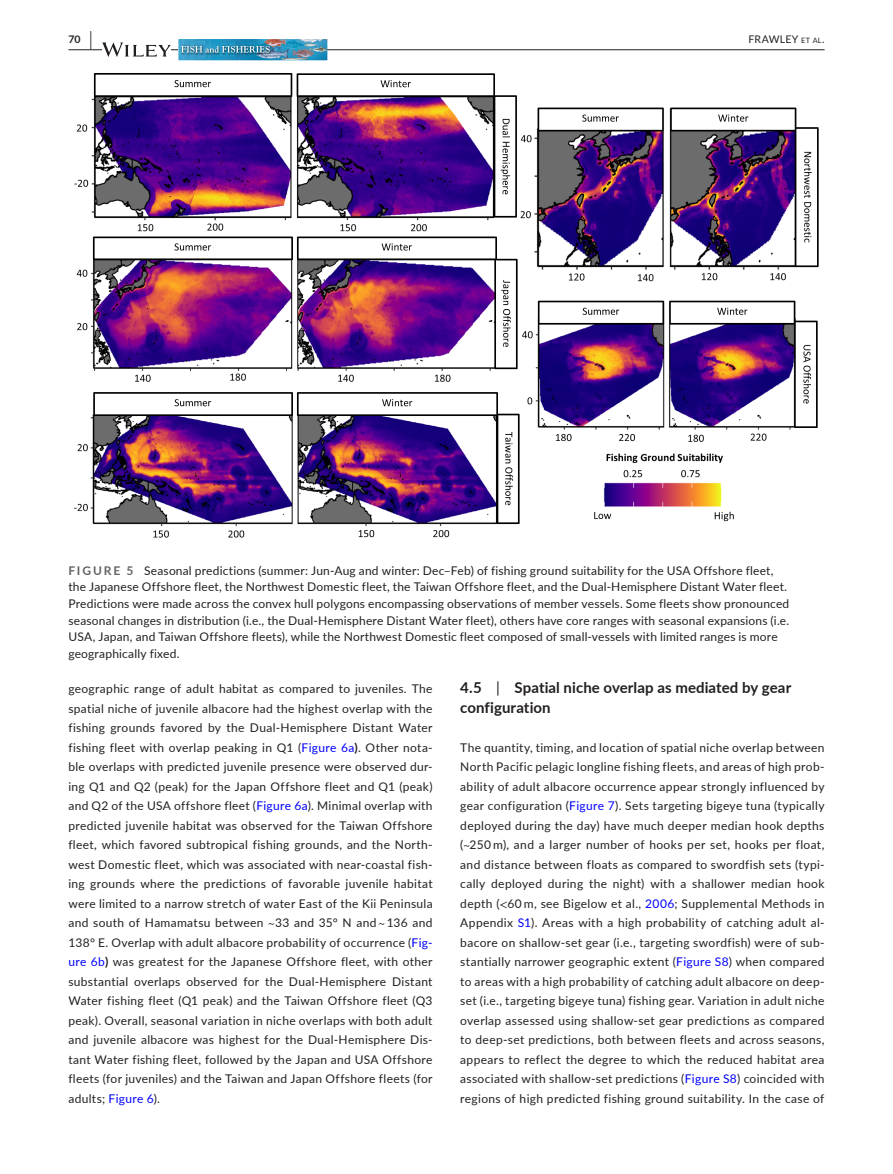
<style>
.page{position:relative;width:893px;height:1174px;background:#fff}
.page>*{position:absolute;margin:0;border:0;box-sizing:border-box;transform-origin:0 0}
.t1{font:700 15px/19.5px "Lato";letter-spacing:.005em;color:#231f20}
.t2{font:12px/19.5px "Lato";letter-spacing:.015em;color:#231f20;text-align:justify}
.t3{font:10.5px "Lato";letter-spacing:.02em;color:#231f20}
.t4{font:700 10.5px "Lato";color:#231f20}
.s1{font-size:19.5px}
.s2{font-size:7.35px}
.s3{font-weight:700;color:#636366}
.s4{color:#00f}
.s5{font-weight:700}
.s6{font-family:"STIX"}
.s7{font-weight:400}
</style>
<div class="page">
<hr style="left:68px;top:49px;width:756px;height:1px;background:#231f20">
<svg style="left:102px;top:42px;width:69px;height:15px"></svg>
<img style="left:178px;top:39px;width:149px;height:21px">
<img style="left:179px;top:44px;width:94px;height:12px">
<svg style="left:181px;top:46px;width:89px;height:7px"></svg>
<img style="left:74px;top:73px;width:745px;height:465px">
<p class="t4" style="left:68px;top:31px;width:25px">70 <span class="s1">|</span></p>
<p class="t3" style="left:748px;top:31px;width:77px">FRAWLEY <span class="s2">et al</span>.</p>
<p class="t2" style="left:68px;top:562px;width:722px;line-height:16.5px;text-align:left"><span class="s3">FIGURE 5</span> Seasonal predictions (summer: Jun-Aug and winter: Dec–Feb) of fishing ground suitability for the USA Offshore fleet, the Japanese Offshore fleet, the Northwest Domestic fleet, the Taiwan Offshore fleet, and the Dual-Hemisphere Distant Water fleet.<br>Predictions were made across the convex hull polygons encompassing observations of member vessels. Some fleets show pronounced seasonal changes in distribution (i.e., the Dual-Hemisphere Distant Water fleet), others have core ranges with seasonal expansions (i.e.<br>USA, Japan, and Taiwan Offshore fleets), while the Northwest Domestic fleet composed of small-vessels with limited ranges is more geographically fixed.</p>
<p class="t2" style="left:68px;top:678px;width:366px">geographic range of adult habitat as compared to juveniles. The spatial niche of juvenile albacore had the highest overlap with the fishing grounds favored by the Dual-Hemisphere Distant Water fishing fleet with overlap peaking in Q1 (<span class="s4">Figure 6a</span><span class="s5">)</span>. Other nota&shy;ble overlaps with predicted juvenile presence were observed dur&shy;ing Q1 and Q2 (peak) for the Japan Offshore fleet and Q1 (peak) and Q2 of the USA offshore fleet (<span class="s4">Figure 6a</span>). Minimal overlap with predicted juvenile habitat was observed for the Taiwan Offshore fleet, which favored subtropical fishing grounds, and the North&shy;west Domestic fleet, which was associated with near-coastal fish&shy;ing grounds where the predictions of favorable juvenile habitat were limited to a narrow stretch of water East of the Kii Peninsula and south of Hamamatsu between <span class="s6">~</span>33 and 35° N and <span class="s6">~</span> 136 and 138° E. Overlap with adult albacore probability of occurrence (<span class="s4">Fig&shy;ure 6b</span><span class="s5">)</span> was greatest for the Japanese Offshore fleet, with other substantial overlaps observed for the Dual-Hemisphere Distant Water fishing fleet (Q1 peak) and the Taiwan Offshore fleet (Q3 peak). Overall, seasonal variation in niche overlaps with both adult and juvenile albacore was highest for the Dual-Hemisphere Dis&shy;tant Water fishing fleet, followed by the Japan and USA Offshore fleets (for juveniles) and the Taiwan and Japan Offshore fleets (for adults; <span class="s4">Figure 6</span>).</p>
<p class="t1" style="left:460px;top:677px;width:332px">4.5 <span class="s7">|</span> Spatial niche overlap as mediated by gear configuration</p>
<p class="t2" style="left:460px;top:737px;width:366px">The quantity, timing, and location of spatial niche overlap between North Pacific pelagic longline fishing fleets, and areas of high prob&shy;ability of adult albacore occurrence appear strongly influenced by gear configuration (<span class="s4">Figure 7</span>). Sets targeting bigeye tuna (typically deployed during the day) have much deeper median hook depths (<span class="s6">~</span>250 m), and a larger number of hooks per set, hooks per float, and distance between floats as compared to swordfish sets (typi&shy;cally deployed during the night) with a shallower median hook depth (<span class="s6">&lt;</span>60 m, see Bigelow et al., <span class="s4">2006</span>; Supplemental Methods in Appendix <span class="s4">S1</span>). Areas with a high probability of catching adult al&shy;bacore on shallow-set gear (i.e., targeting swordfish) were of sub&shy;stantially narrower geographic extent (<span class="s4">Figure S8</span>) when compared to areas with a high probability of catching adult albacore on deep&shy;set (i.e., targeting bigeye tuna) fishing gear. Variation in adult niche overlap assessed using shallow-set gear predictions as compared to deep-set predictions, both between fleets and across seasons, appears to reflect the degree to which the reduced habitat area associated with shallow-set predictions (<span class="s4">Figure S8</span>) coincided with regions of high predicted fishing ground suitability. In the case of</p>
</div>
